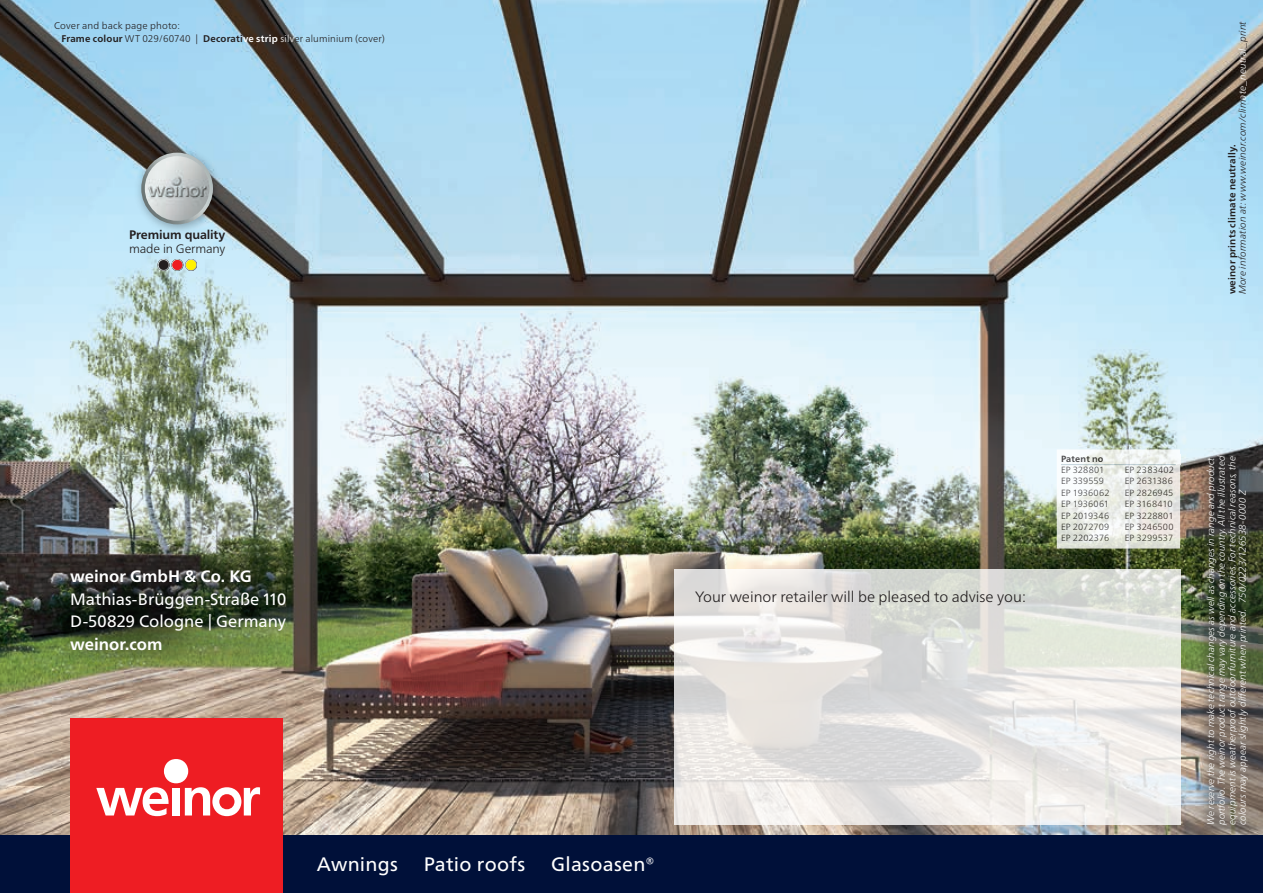
<style>
.page{position:relative;width:1263px;height:893px;background:#fff}
.page>*{position:absolute;margin:0;border:0;box-sizing:border-box;transform-origin:0 0}
.t1{font:19.5px "Frutiger Neue LTW1 G";letter-spacing:.015em;color:#fff}
.t2{font:16.5px/22.5px "Frutiger Neue LTW1 G";color:#fff}
.t3{font:700 16.5px "Frutiger Neue LTW1 G";color:#fff}
.t4{font:300 15px "Frutiger Neue LTW1 G";color:#231f20}
.t5{font:700 12.3px "Frutiger Neue LTW1 G";letter-spacing:-.01em;color:#231f20}
.t6{font:300 12.3px "Frutiger Neue LTW1 G";letter-spacing:-.015em;color:#231f20}
.t7{font:italic 300 9.75px/10.6px "Frutiger Neue LTW1 G";color:#fff}
.t8{font:italic 300 9.75px/10.6px "Frutiger Neue LTW1 G";letter-spacing:.015em;color:#231f20}
.t9{font:300 9.75px/12.8px "Frutiger Neue LTW1 G";letter-spacing:.015em;color:#231f20}
.t10{font:300 9px "Frutiger Neue LTW1 G";letter-spacing:.01em;color:#231f20}
.t11{font:300 9px "Frutiger Neue LTW1 G";letter-spacing:-.015em;color:#231f20}
.t12{font:700 9px "Frutiger Neue LTW1 G";letter-spacing:.02em;color:#231f20}
.s1{font-weight:700}
.s2{font-weight:700;color:#fff}
.s3{color:#fff}
.s4{font-weight:700;font-style:normal}
</style>
<div class="page">
<img style="left:0;top:0;width:1263px;height:836px">
<img style="left:1191px;top:442px;width:72px;height:394px">
<svg style="left:1062px;top:454px;width:113px;height:10px"></svg>
<svg style="left:1062px;top:465px;width:113px;height:79px"></svg>
<hr style="left:1061px;top:464px;width:64px;height:1px;background:#b9cad3">
<hr style="left:1125px;top:464px;width:55px;height:1px;background:#b9cad3">
<div style="left:1057px;top:449px;width:123px;height:100px;border:4px solid #fff"></div>
<svg style="left:1231px;top:14px;width:32px;height:95px;background:#7b878a"></svg>
<div style="left:0;top:836px;width:1263px;height:57px;background:#001039"></div>
<div style="left:70px;top:719px;width:213px;height:174px;background:#ee1d23"></div>
<svg style="left:96px;top:787px;width:73px;height:29px"></svg>
<div style="left:172px;top:788px;width:8px;height:27px;background:#fff"></div>
<div style="left:164px;top:759px;width:24px;height:24px;background:#fff;border-radius:50%"></div>
<svg style="left:185px;top:787px;width:75px;height:29px"></svg>
<svg style="left:674px;top:570px;width:506px;height:255px;background:#e5e4e1"></svg>
<img style="left:12px;top:511px;width:329px;height:200px">
<svg style="left:158px;top:259px;width:39px;height:12px"></svg>
<div style="left:159px;top:260px;width:9px;height:10px;background:#231f20;border-radius:50%"></div>
<img style="left:110px;top:142px;width:132px;height:98px">
<img style="left:141px;top:153px;width:72px;height:71px;border-radius:36px">
<img style="left:145px;top:156px;width:64px;height:65px;border-radius:32px">
<p class="t9" style="left:61px;top:19px;width:325px;text-indent:-7px">Cover and back page photo:<br><span class="s1">Frame colour</span> WT 029/60740 | <span class="s1">Decorati</span><span class="s2">ve strip</span> <span class="s3">silv</span>er aluminium (cover)</p>
<p class="t5" style="left:129px;top:228px;width:98px">Premium quality</p>
<p class="t6" style="left:129px;top:241px;width:98px">made in Germany</p>
<p class="t8" style="left:1226px;top:294px;width:275px;rotate:-90deg"><span class="s4">weinor prints climate neutrally.<br></span>More information at: www.weinor.com/clim<span class="s3">ate_neutral</span>_print</p>
<h2 class="t3" style="left:70px;top:567px;width:183px">weinor GmbH &amp; Co. KG</h2>
<h2 class="t2" style="left:70px;top:588px;width:218px">Mathias-Brüggen-Straße 110<br>D-50829 Cologne | Germany</h2>
<h2 class="t3" style="left:70px;top:634px;width:94px">weinor.com</h2>
<h1 class="t1" style="left:317px;top:852px;width:83px">Awnings</h1>
<h1 class="t1" style="left:424px;top:852px;width:103px">Patio roofs</h1>
<h1 class="t1" style="left:551px;top:852px;width:105px">Glasoasen®</h1>
<h3 class="t4" style="left:695px;top:587px;width:332px">Your weinor retailer will be pleased to advise you:</h3>
<p class="t12" style="left:1061px;top:454px;width:44px">Patent no</p>
<p class="t10" style="left:1061px;top:464px;width:45px">EP 328801</p>
<p class="t10" style="left:1125px;top:464px;width:51px">EP 2383402</p>
<p class="t10" style="left:1061px;top:476px;width:44px">EP 339559</p>
<p class="t10" style="left:1125px;top:476px;width:50px">EP 2631386</p>
<p class="t10" style="left:1061px;top:487px;width:50px">EP 1936062</p>
<p class="t10" style="left:1125px;top:487px;width:50px">EP 2826945</p>
<p class="t10" style="left:1061px;top:499px;width:50px">EP 1936061</p>
<p class="t11" style="left:1125px;top:499px;width:49px">EP 3168410</p>
<p class="t10" style="left:1061px;top:510px;width:50px">EP 2019346</p>
<p class="t10" style="left:1125px;top:510px;width:50px">EP 3228801</p>
<p class="t10" style="left:1061px;top:521px;width:50px">EP 2072709</p>
<p class="t10" style="left:1125px;top:521px;width:50px">EP 3246500</p>
<p class="t10" style="left:1061px;top:533px;width:50px">EP 2202376</p>
<p class="t10" style="left:1125px;top:533px;width:50px">EP 3299537</p>
<p class="t7" style="left:1205px;top:825px;width:371px;rotate:-90deg">We reserve the right to make technical changes as well as changes in range and product portfolio. The weinor product range may vary depending on the country. All the illustrated equipment is weatherproof outdoor furniture and accessories. For technical reasons, the colours may appear slightly different when printed. 750/0223/126538-0000 Z</p>
</div>
